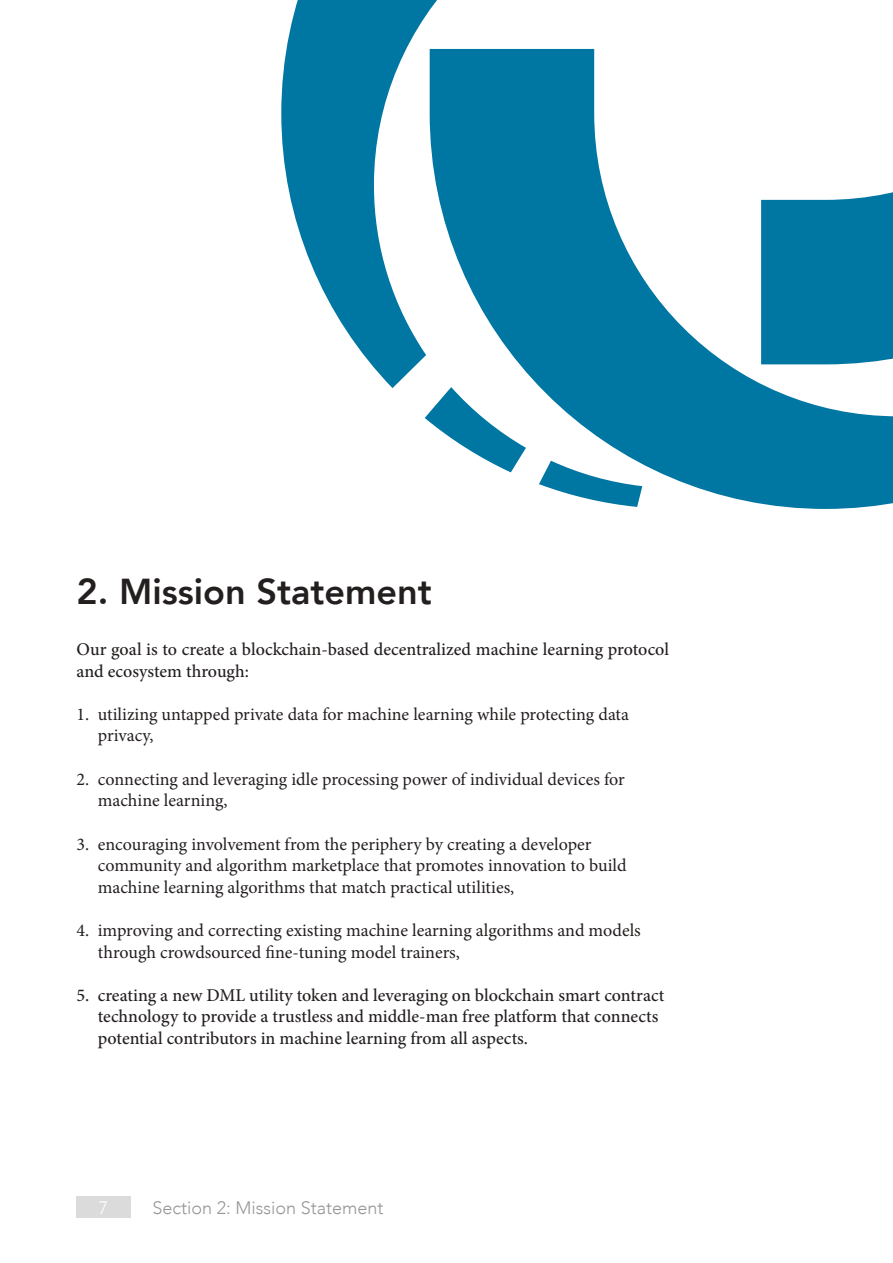
<style>
.page{position:relative;width:893px;height:1263px;background:#fff}
.page>*{position:absolute;margin:0;border:0;box-sizing:border-box;transform-origin:0 0}
.t1{font:800 36px "Avenir";color:#241f1f}
.t2{font:18px/21.6px "Minion Pro";color:#241f1f}
.t3{font:500 18px/21.6px "Minion Pro";color:#241f1f}
.t4{font:300 18px "Avenir";color:#969698}
.t5{font:300 18px "Avenir";color:#fff}
</style>
<div class="page">
<div style="left:77px;top:1196px;width:54px;height:21px;background:#dcdbdb"></div>
<svg style="left:741px;top:192px;width:152px;height:317px;fill:#0076a2"></svg>
<svg style="left:281px;top:0;width:460px;height:507px"></svg>
<h1 class="t1" style="left:77px;top:563px;width:357px">2. Mission Statement</h1>
<p class="t3" style="left:77px;top:638px;width:594px">Our goal is to create a blockchain-based decentralized machine learning protocol and ecosystem through:</p>
<p class="t2" style="left:98px;top:703px;width:533px;text-indent:-21px">1. utilizing untapped private data for machine learning while protecting data privacy,</p>
<p class="t2" style="left:98px;top:768px;width:529px;text-indent:-21px">2. connecting and leveraging idle processing power of individual devices for machine learning,</p>
<p class="t2" style="left:98px;top:833px;width:530px;text-indent:-21px">3. encouraging involvement from the periphery by creating a developer community and algorithm marketplace that promotes innovation to build machine learning algorithms that match practical utilities,</p>
<p class="t2" style="left:98px;top:919px;width:544px;text-indent:-21px">4. improving and correcting existing machine learning algorithms and models through crowdsourced fine-tuning model trainers,</p>
<p class="t3" style="left:98px;top:984px;width:568px;text-indent:-21px">5. creating a new DML utility token and leveraging on blockchain smart contract technology to provide a trustless and middle-man free platform that connects potential contributors in machine learning from all aspects.</p>
<p class="t5" style="left:99px;top:1197px;width:11px">7</p>
<p class="t4" style="left:152px;top:1197px;width:233px">Section 2: Mission Statement</p>
</div>
